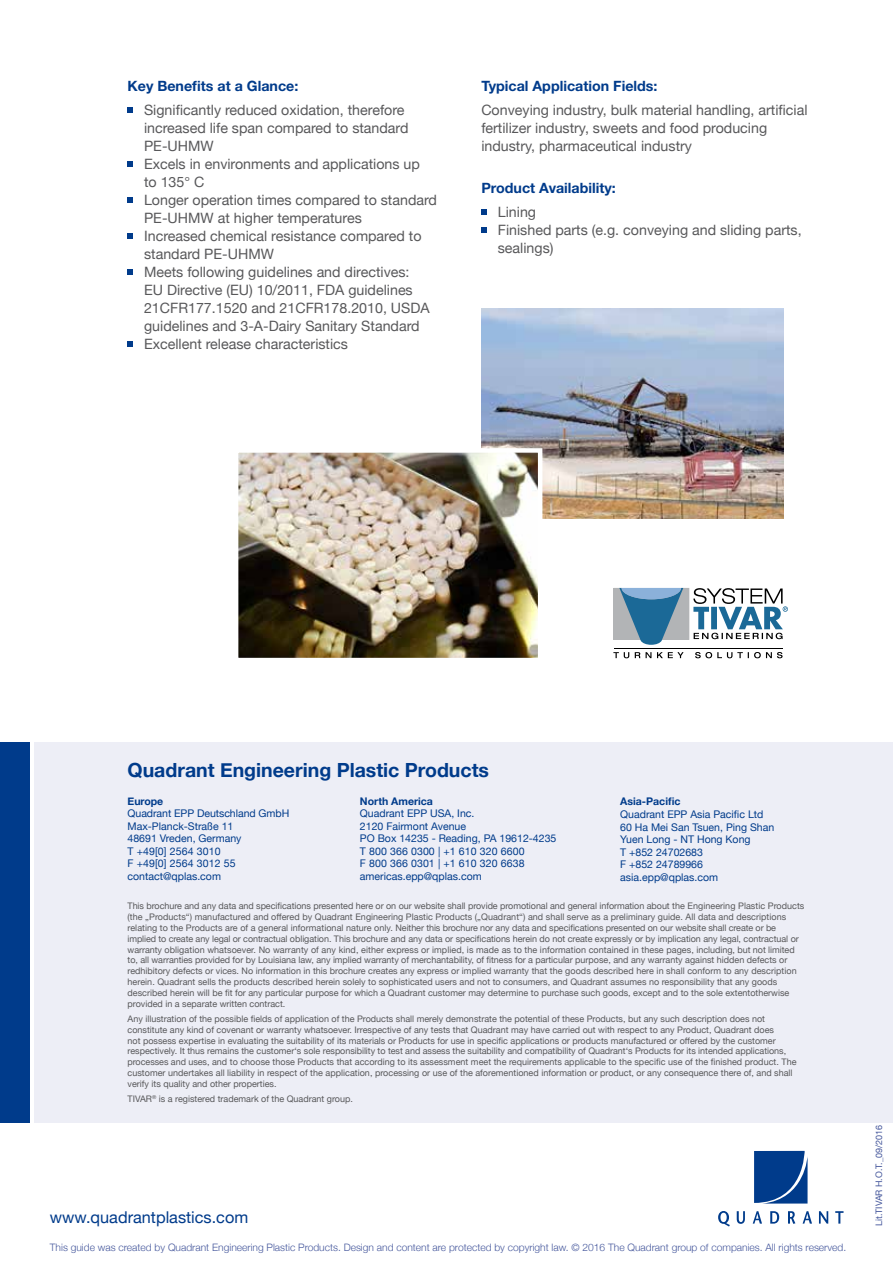
<style>
.page{position:relative;width:893px;height:1263px;background:#fff}
.page>*{position:absolute;margin:0;border:0;box-sizing:border-box;transform-origin:0 0}
.t1{font:700 19.5px "Helvetica Neue";color:#003b8b}
.t2{font:16.35px "Helvetica Neue";color:#003b8b}
.t3{font:14.25px/18px "Helvetica Neue";color:#58585a}
.t4{font:700 14.25px "Helvetica Neue LT Std";color:#003b8b}
.t5{font:10.5px/12.6px "Helvetica Neue";color:#003b8b}
.t6{font:700 10.5px "Helvetica Neue";color:#003b8b}
.t7{font:300 10.2px "Helvetica Neue";color:#45579c}
.t8{font:9px/10.8px "Helvetica Neue";color:#58585a}
.t9{font:9px "Helvetica Neue";letter-spacing:-.005em;color:#45579c}
</style>
<div class="page">
<div style="left:34px;top:742px;width:859px;height:381px;background:#edeef6"></div>
<div style="left:0;top:742px;width:30px;height:381px;background:#003b8b"></div>
<svg style="left:754px;top:1151px;width:54px;height:52px"></svg>
<svg style="left:718px;top:1211px;width:12px;height:15px"></svg>
<svg style="left:737px;top:1211px;width:8px;height:13px"></svg>
<svg style="left:753px;top:1211px;width:9px;height:12px"></svg>
<svg style="left:770px;top:1211px;width:9px;height:12px"></svg>
<svg style="left:788px;top:1211px;width:7px;height:13px"></svg>
<svg style="left:803px;top:1211px;width:9px;height:12px"></svg>
<svg style="left:819px;top:1211px;width:9px;height:12px"></svg>
<svg style="left:835px;top:1211px;width:8px;height:12px"></svg>
<svg style="left:128px;top:107px;width:5px;height:6px"></svg>
<svg style="left:128px;top:161px;width:5px;height:6px"></svg>
<svg style="left:128px;top:197px;width:5px;height:6px"></svg>
<svg style="left:128px;top:233px;width:5px;height:6px"></svg>
<svg style="left:128px;top:269px;width:5px;height:6px"></svg>
<svg style="left:128px;top:341px;width:5px;height:6px"></svg>
<svg style="left:481px;top:209px;width:6px;height:6px"></svg>
<svg style="left:481px;top:227px;width:6px;height:6px"></svg>
<svg style="left:613px;top:652px;width:170px;height:6px"></svg>
<svg style="left:614px;top:588px;width:174px;height:57px"></svg>
<hr style="left:614px;top:648px;width:168px;height:1px;background:#000">
<img style="left:482px;top:308px;width:302px;height:211px">
<img style="left:239px;top:453px;width:298px;height:204px">
<div style="left:234px;top:448px;width:308px;height:214px;border:4px solid #fff"></div>
<h3 class="t4" style="left:128px;top:77px;width:172px">Key Benefits at a Glance:</h3>
<p class="t3" style="left:144px;top:100px;width:295px">Significantly reduced oxidation, therefore increased life span compared to standard PE-UHMW<br>Excels in environments and applications up<br>to 135° C<br>Longer operation times compared to standard PE-UHMW at higher temperatures<br>Increased chemical resistance compared to standard PE-UHMW<br>Meets following guidelines and directives:<br>EU Directive (EU) 10/2011, FDA guidelines 21CFR177.1520 and 21CFR178.2010, USDA guidelines and 3-A-Dairy Sanitary Standard Excellent release characteristics</p>
<h3 class="t4" style="left:481px;top:77px;width:178px">Typical Application Fields:</h3>
<h3 class="t3" style="left:481px;top:100px;width:328px">Conveying industry, bulk material handling, artificial fertilizer industry, sweets and food producing industry, pharmaceutical industry</h3>
<h3 class="t4" style="left:481px;top:179px;width:136px">Product Availability:</h3>
<h3 class="t3" style="left:498px;top:202px;width:305px">Lining<br>Finished parts (e.g. conveying and sliding parts, sealings)</h3>
<h1 class="t1" style="left:128px;top:753px;width:363px">Quadrant Engineering Plastic Products</h1>
<p class="t6" style="left:128px;top:791px;width:37px">Europe</p>
<p class="t5" style="left:128px;top:806px;width:163px">Quadrant EPP Deutschland GmbH<br>Max-Planck-Straße 11<br>48691 Vreden, Germany<br>T +49[0] 2564 3010<br>F +49[0] 2564 3012 55 contact@qplas.com</p>
<p class="t6" style="left:360px;top:791px;width:75px">North America</p>
<p class="t5" style="left:360px;top:806px;width:198px">Quadrant EPP USA, Inc.<br>2120 Fairmont Avenue<br>PO Box 14235 - Reading, PA 19612-4235<br>T 800 366 0300 | +1 610 320 6600<br>F 800 366 0301 | +1 610 320 6638 americas.epp@qplas.com</p>
<p class="t6" style="left:620px;top:792px;width:62px">Asia-Pacific</p>
<p class="t5" style="left:620px;top:807px;width:156px">Quadrant EPP Asia Pacific Ltd<br>60 Ha Mei San Tsuen, Ping Shan<br>Yuen Long - NT Hong Kong<br>T +852 24702683<br>F +852 24789966 asia.epp@qplas.com</p>
<p class="t8" style="left:128px;top:900px;width:678px">This brochure and any data and specifications presented here or on our website shall provide promotional and general information about the Engineering Plastic Products (the „Products“) manufactured and offered by Quadrant Engineering Plastic Products („Quadrant“) and shall serve as a preliminary guide. All data and descriptions relating to the Products are of a general informational nature only. Neither this brochure nor any data and specifications presented on our website shall create or be implied to create any legal or contractual obligation. This brochure and any data or specifications herein do not create expressly or by implication any legal, contractual or warranty obligation whatsoever. No warranty of any kind, either express or implied, is made as to the information contained in these pages, including, but not limited to, all warranties provided for by Louisiana law, any implied warranty of merchantability, of fitness for a particular purpose, and any warranty against hidden defects or redhibitory defects or vices. No information in this brochure creates any express or implied warranty that the goods described here in shall conform to any description herein. Quadrant sells the products described herein solely to sophisticated users and not to consumers, and Quadrant assumes no responsibility that any goods described herein will be fit for any particular purpose for which a Quadrant customer may determine to purchase such goods, except and to the sole extentotherwise provided in a separate written contract.</p>
<p class="t8" style="left:128px;top:1013px;width:670px">Any illustration of the possible fields of application of the Products shall merely demonstrate the potential of these Products, but any such description does not constitute any kind of covenant or warranty whatsoever. Irrespective of any tests that Quadrant may have carried out with respect to any Product, Quadrant does<br>not possess expertise in evaluating the suitability of its materials or Products for use in specific applications or products manufactured or offered by the customer respectively. It thus remains the customer‘s sole responsibility to test and assess the suitability and compatibility of Quadrant‘s Products for its intended applications, processes and uses, and to choose those Products that according to its assessment meet the requirements applicable to the specific use of the finished product. The customer undertakes all liability in respect of the application, processing or use of the aforementioned information or product, or any consequence there of, and shall verify its quality and other properties.</p>
<p class="t8" style="left:128px;top:1093px;width:227px">TIVAR<sup>®</sup> is a registered trademark of the Quadrant group.</p>
<h2 class="t2" style="left:50px;top:1203px;width:200px">www.quadrantplastics.com</h2>
<p class="t7" style="left:50px;top:1239px;width:798px">This guide was created by Quadrant Engineering Plastic Products. Design and content are protected by copyright law. © 2016 The Quadrant group of companies. All rights reserved.</p>
<p class="t9" style="left:871px;top:1226px;width:102px;rotate:-90deg">Lit.TIVAR H.O.T._09/2016</p>
</div>
